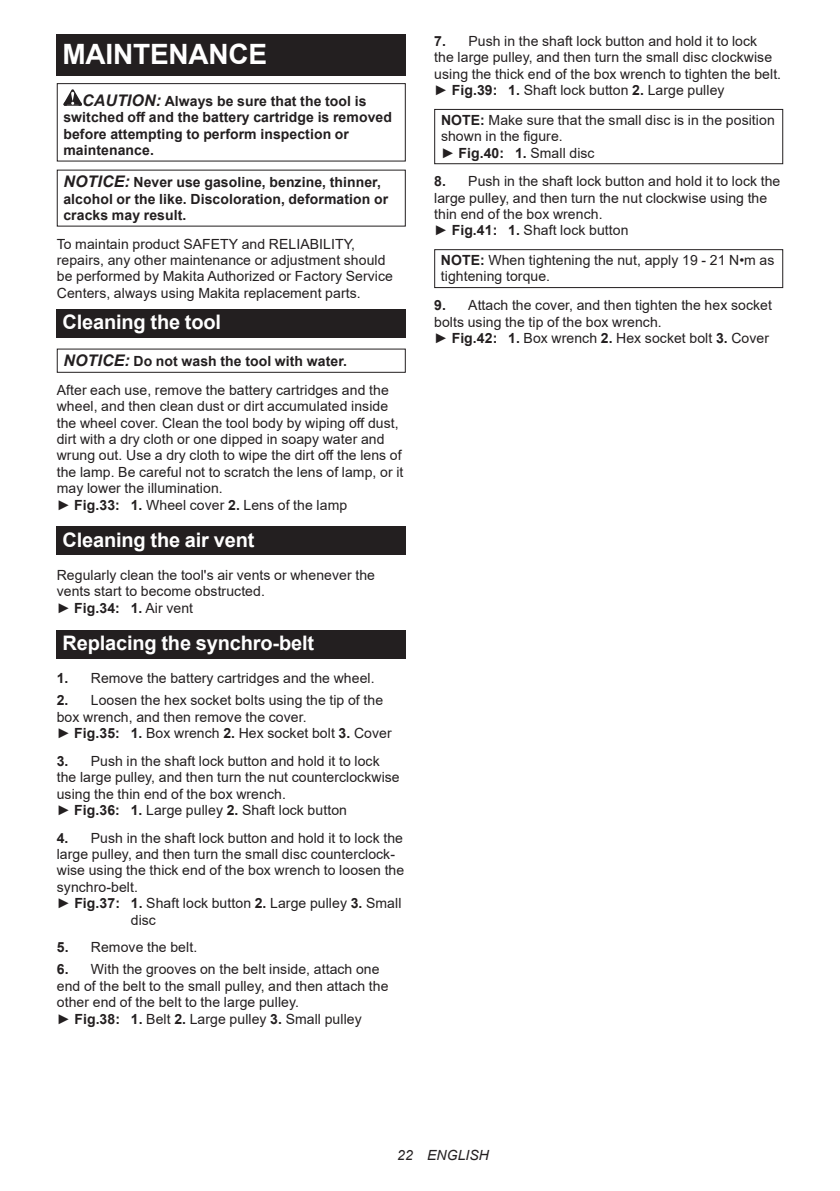
<style>
.page{position:relative;width:840px;height:1191px;background:#fff}
.page>*{position:absolute;margin:0;border:0;box-sizing:border-box;transform-origin:0 0}
.t1{font:700 28px "Arial";letter-spacing:-.01em;color:#fff}
.t2{font:700 20px "Arial";letter-spacing:-.01em;color:#fff}
.t3{font:14px/16.4px "Arial";letter-spacing:.005em;color:#231f20}
.t4{font:700 14px/16.4px "Arial";letter-spacing:.005em;color:#231f20}
.t5{font:italic 14px "Arial";letter-spacing:.005em;color:#231f20}
.s1{font-style:italic;font-size:16px}
.s2{font-weight:700;font-style:italic;font-size:16px}
.s3{font-weight:700}
</style>
<div class="page">
<div style="left:57px;top:34px;width:348px;height:41px;background:#231f20"></div>
<svg style="left:63px;top:89px;width:19px;height:17px"></svg>
<div style="left:57px;top:83px;width:348px;height:79px;border:1px solid #231f20"></div>
<div style="left:57px;top:309px;width:348px;height:29px;background:#231f20"></div>
<div style="left:57px;top:348px;width:348px;height:25px;border:1px solid #231f20"></div>
<div style="left:57px;top:526px;width:348px;height:29px;background:#231f20"></div>
<div style="left:57px;top:630px;width:348px;height:28px;background:#231f20"></div>
<div style="left:434px;top:109px;width:348px;height:55px;border:1px solid #231f20"></div>
<div style="left:434px;top:249px;width:348px;height:39px;border:1px solid #231f20"></div>
<h1 class="t1" style="left:62px;top:34px;width:206px">MAINTENANCE</h1>
<p class="t4" style="left:63px;top:93px;width:330px;text-indent:19px"><span class="s1">CAUTION:</span> Always be sure that the tool is switched off and the battery cartridge is removed before attempting to perform inspection or maintenance.</p>
<p class="t4" style="left:63px;top:174px;width:326px"><span class="s1">NOTICE:</span> Never use gasoline, benzine, thinner, alcohol or the like. Discoloration, deformation or cracks may result.</p>
<p class="t3" style="left:57px;top:235px;width:337px">To maintain product SAFETY and RELIABILITY, repairs, any other maintenance or adjustment should be performed by Makita Authorized or Factory Service Centers, always using Makita replacement parts.</p>
<h2 class="t2" style="left:62px;top:308px;width:160px">Cleaning the tool</h2>
<p class="t3" style="left:57px;top:347px;width:333px;line-height:28.8px;text-indent:7px"><span class="s2">NOTICE:</span> <span class="s3">Do not wash the tool with water.<br></span>After each use, remove the battery cartridges and the</p>
<p class="t3" style="left:57px;top:398px;width:348px">wheel, and then clean dust or dirt accumulated inside the wheel cover. Clean the tool body by wiping off dust, dirt with a dry cloth or one dipped in soapy water and wrung out. Use a dry cloth to wipe the dirt off the lens of the lamp. Be careful not to scratch the lens of lamp, or it may lower the illumination.<br>► <span class="s3">Fig.33: 1.</span> Wheel cover <span class="s3">2.</span> Lens of the lamp</p>
<h2 class="t2" style="left:62px;top:525px;width:193px">Cleaning the air vent</h2>
<p class="t3" style="left:57px;top:567px;width:319px">Regularly clean the tool's air vents or whenever the vents start to become obstructed.<br>► <span class="s3">Fig.34: 1.</span> Air vent</p>
<h2 class="t2" style="left:62px;top:628px;width:253px">Replacing the synchro-belt</h2>
<p class="t3" style="left:57px;top:670px;width:319px"><span class="s3">1.</span> Remove the battery cartridges and the wheel.</p>
<p class="t3" style="left:57px;top:692px;width:336px"><span class="s3">2.</span> Loosen the hex socket bolts using the tip of the box wrench, and then remove the cover.<br>► <span class="s3">Fig.35: 1.</span> Box wrench <span class="s3">2.</span> Hex socket bolt <span class="s3">3.</span> Cover</p>
<p class="t3" style="left:57px;top:752px;width:344px"><span class="s3">3.</span> Push in the shaft lock button and hold it to lock the large pulley, and then turn the nut counterclockwise using the thin end of the box wrench.<br>► <span class="s3">Fig.36: 1.</span> Large pulley <span class="s3">2.</span> Shaft lock button</p>
<p class="t3" style="left:57px;top:829px;width:347px"><span class="s3">4.</span> Push in the shaft lock button and hold it to lock the</p>
<p class="t3" style="left:57px;top:845px;width:339px">large pulley, and then turn the small disc counterclock-</p>
<p class="t3" style="left:57px;top:862px;width:349px">wise using the thick end of the box wrench to loosen the</p>
<p class="t3" style="left:57px;top:878px;width:83px">synchro-belt.</p>
<p class="t3" style="left:57px;top:895px;width:346px">► <span class="s3">Fig.37: 1.</span> Shaft lock button <span class="s3">2.</span> Large pulley <span class="s3">3.</span> Small</p>
<p class="t3" style="left:131px;top:911px;width:27px">disc</p>
<p class="t3" style="left:57px;top:939px;width:142px"><span class="s3">5.</span> Remove the belt.</p>
<p class="t3" style="left:57px;top:961px;width:333px"><span class="s3">6.</span> With the grooves on the belt inside, attach one end of the belt to the small pulley, and then attach the other end of the belt to the large pulley.<br>► <span class="s3">Fig.38: 1.</span> Belt <span class="s3">2.</span> Large pulley <span class="s3">3.</span> Small pulley</p>
<p class="t3" style="left:434px;top:33px;width:348px"><span class="s3">7.</span> Push in the shaft lock button and hold it to lock<br>the large pulley, and then turn the small disc clockwise using the thick end of the box wrench to tighten the belt. ► <span class="s3">Fig.39: 1.</span> Shaft lock button <span class="s3">2.</span> Large pulley</p>
<p class="t3" style="left:441px;top:112px;width:335px"><span class="s3">NOTE:</span> Make sure that the small disc is in the position shown in the figure.<br>► <span class="s3">Fig.40: 1.</span> Small disc</p>
<p class="t3" style="left:434px;top:173px;width:347px"><span class="s3">8.</span> Push in the shaft lock button and hold it to lock the large pulley, and then turn the nut clockwise using the thin end of the box wrench.<br>► <span class="s3">Fig.41: 1.</span> Shaft lock button</p>
<p class="t3" style="left:440px;top:252px;width:335px"><span class="s3">NOTE:</span> When tightening the nut, apply 19 - 21 N•m as tightening torque.</p>
<p class="t3" style="left:434px;top:297px;width:339px"><span class="s3">9.</span> Attach the cover, and then tighten the hex socket bolts using the tip of the box wrench.<br>► <span class="s3">Fig.42: 1.</span> Box wrench <span class="s3">2.</span> Hex socket bolt <span class="s3">3.</span> Cover</p>
<p class="t5" style="left:397px;top:1146px;width:93px">22 ENGLISH</p>
</div>
